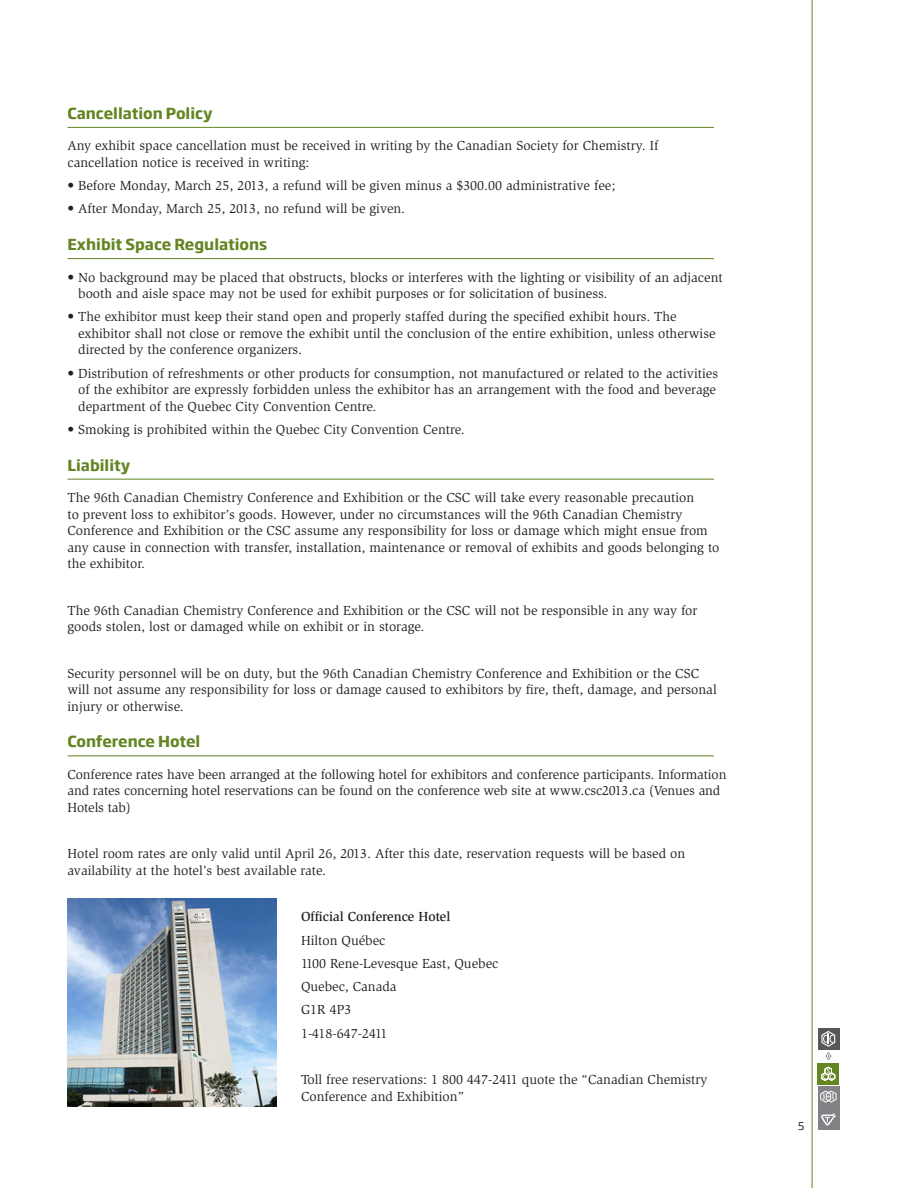
<style>
.page{position:relative;width:918px;height:1188px;background:#fff}
.page>*{position:absolute;margin:0;border:0;box-sizing:border-box;transform-origin:0 0}
.h3{font:700 15px "Soho Gothic Std";color:#638522}
.p___p__bullets{font:13.5px/16.5px "Slimbach";color:#231f20}
.p___p__bullets-2{font:500 13.5px "Slimbach";color:#231f20}
.t1{font:10.65px "Soho Gothic Std";color:#231f20}
</style>
<div class="page">
<hr style="left:812px;top:0;width:1px;height:1188px;background:#638522">
<div style="left:818px;top:1086px;width:21px;height:21px;background:#808285"></div>
<div style="left:818px;top:1064px;width:21px;height:21px;background:#638522"></div>
<div style="left:818px;top:1028px;width:21px;height:21px;background:#57585a"></div>
<svg style="left:821px;top:1031px;width:15px;height:50px"></svg>
<svg style="left:820px;top:1090px;width:17px;height:13px"></svg>
<div style="left:818px;top:1108px;width:21px;height:22px;background:#808285"></div>
<svg style="left:821px;top:1113px;width:15px;height:13px"></svg>
<hr style="left:68px;top:127px;width:646px;height:1px;background:#638522">
<hr style="left:68px;top:258px;width:646px;height:1px;background:#638522">
<hr style="left:68px;top:479px;width:646px;height:1px;background:#638522">
<hr style="left:68px;top:756px;width:646px;height:1px;background:#638522">
<img style="left:68px;top:898px;width:208px;height:209px">
<p class="h3" style="left:68px;top:104px;width:147px">Cancellation Policy</p>
<p class="p___p__bullets" style="left:68px;top:138px;width:592px">Any exhibit space cancellation must be received in writing by the Canadian Society for Chemistry. If cancellation notice is received in writing:</p>
<p class="p___p__bullets" style="left:68px;top:178px;width:549px">• Before Monday, March 25, 2013, a refund will be given minus a $300.00 administrative fee;</p>
<p class="p___p__bullets" style="left:68px;top:201px;width:339px">• After Monday, March 25, 2013, no refund will be given.</p>
<p class="h3" style="left:68px;top:235px;width:201px">Exhibit Space Regulations</p>
<p class="p___p__bullets" style="left:78px;top:269px;width:646px;text-indent:-11px">• No background may be placed that obstructs, blocks or interferes with the lighting or visibility of an adjacent booth and aisle space may not be used for exhibit purposes or for solicitation of business.</p>
<p class="p___p__bullets" style="left:78px;top:309px;width:639px;text-indent:-11px">• The exhibitor must keep their stand open and properly staffed during the specified exhibit hours. The exhibitor shall not close or remove the exhibit until the conclusion of the entire exhibition, unless otherwise directed by the conference organizers.</p>
<p class="p___p__bullets" style="left:78px;top:365px;width:641px;text-indent:-11px">• Distribution of refreshments or other products for consumption, not manufactured or related to the activities of the exhibitor are expressly forbidden unless the exhibitor has an arrangement with the food and beverage department of the Quebec City Convention Centre.</p>
<p class="p___p__bullets" style="left:68px;top:421px;width:399px">• Smoking is prohibited within the Quebec City Convention Centre.</p>
<p class="h3" style="left:68px;top:455px;width:65px">Liability</p>
<p class="p___p__bullets" style="left:68px;top:490px;width:654px">The 96th Canadian Chemistry Conference and Exhibition or the CSC will take every reasonable precaution<br>to prevent loss to exhibitor’s goods. However, under no circumstances will the 96th Canadian Chemistry Conference and Exhibition or the CSC assume any responsibility for loss or damage which might ensue from any cause in connection with transfer, installation, maintenance or removal of exhibits and goods belonging to the exhibitor.</p>
<p class="p___p__bullets" style="left:68px;top:602px;width:632px">The 96th Canadian Chemistry Conference and Exhibition or the CSC will not be responsible in any way for goods stolen, lost or damaged while on exhibit or in storage.</p>
<p class="p___p__bullets" style="left:68px;top:665px;width:651px">Security personnel will be on duty, but the 96th Canadian Chemistry Conference and Exhibition or the CSC will not assume any responsibility for loss or damage caused to exhibitors by fire, theft, damage, and personal injury or otherwise.</p>
<p class="h3" style="left:68px;top:732px;width:134px">Conference Hotel</p>
<p class="p___p__bullets" style="left:68px;top:766px;width:660px">Conference rates have been arranged at the following hotel for exhibitors and conference participants. Information and rates concerning hotel reservations can be found on the conference web site at www.csc2013.ca (Venues and<br>Hotels tab)</p>
<p class="p___p__bullets" style="left:68px;top:846px;width:619px">Hotel room rates are only valid until April 26, 2013. After this date, reservation requests will be based on availability at the hotel’s best available rate.</p>
<p class="p___p__bullets-2" style="left:301px;top:909px;width:151px">Official Conference Hotel</p>
<p class="p___p__bullets" style="left:301px;top:932px;width:86px">Hilton Québec</p>
<p class="p___p__bullets" style="left:301px;top:955px;width:199px">1100 Rene-Levesque East, Quebec</p>
<p class="p___p__bullets" style="left:301px;top:979px;width:97px">Quebec, Canada</p>
<p class="p___p__bullets" style="left:301px;top:1002px;width:52px">G1R 4P3</p>
<p class="p___p__bullets" style="left:301px;top:1025px;width:88px">1-418-647-2411</p>
<p class="p___p__bullets" style="left:301px;top:1072px;width:408px">Toll free reservations: 1 800 447-2411 quote the “Canadian Chemistry<br>Conference and Exhibition”</p>
<p class="t1" style="left:798px;top:1119px;width:8px">5</p>
</div>
